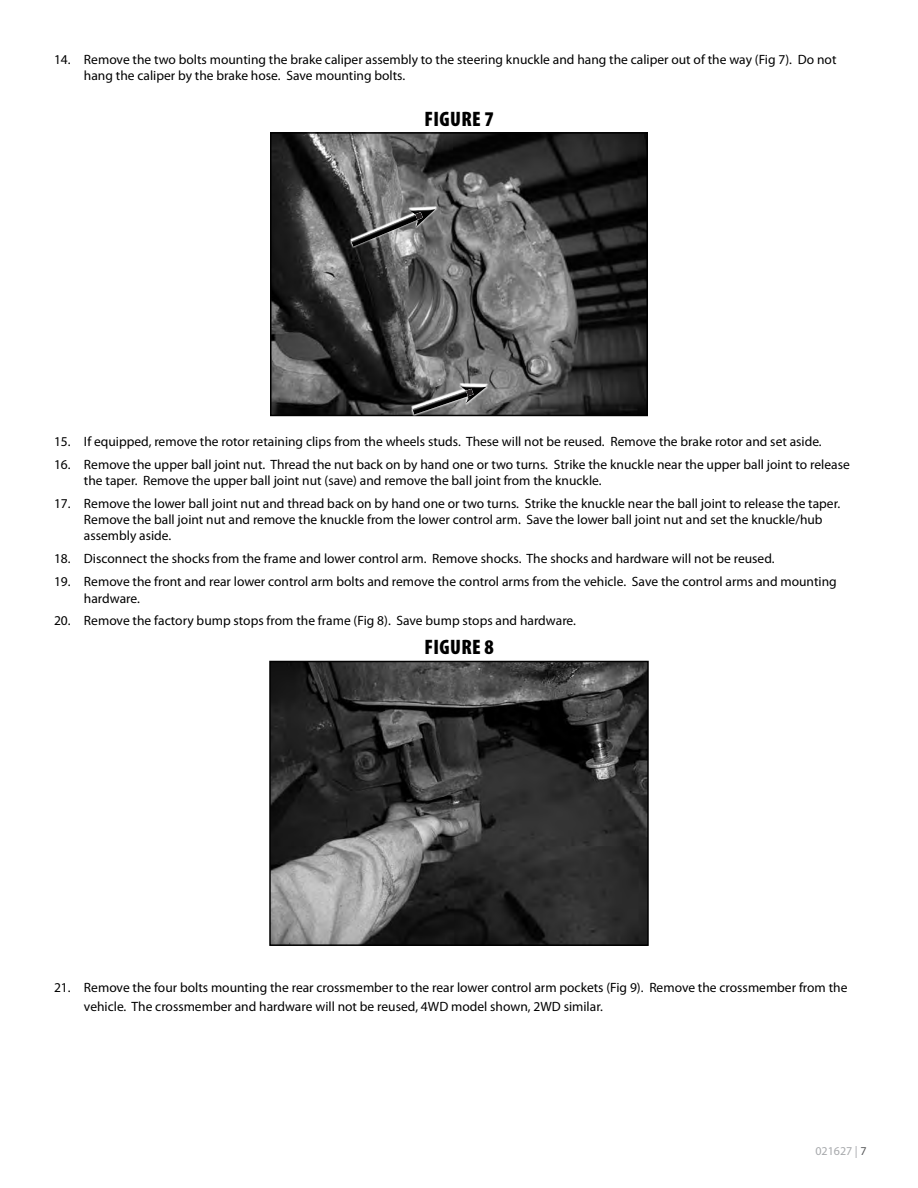
<style>
.page{position:relative;width:918px;height:1188px;background:#fff}
.page>*{position:absolute;margin:0;border:0;box-sizing:border-box;transform-origin:0 0}
.t1{font:900 condensed 21px "Myriad Pro";letter-spacing:.02em;color:#000}
.t2{font:13.5px/16.2px "Myriad Pro";color:#000}
.t3{font:12px "Myriad Pro";color:#a7a9ac}
.s1{color:#58595b}
</style>
<div class="page">
<img style="left:273px;top:135px;width:372px;height:278px">
<div style="left:270px;top:132px;width:378px;height:284px;border:2px solid #000"></div>
<svg style="left:350px;top:206px;width:87px;height:1px"></svg>
<div style="left:349px;top:207px;width:88px;height:42px;background:#fff;opacity:.75"></div>
<div style="left:350px;top:207px;width:87px;height:39px;background:#fff;opacity:.75"></div>
<div style="left:351px;top:208px;width:86px;height:39px;background:#000;opacity:.75"></div>
<svg style="left:411px;top:383px;width:77px;height:1px"></svg>
<div style="left:411px;top:384px;width:77px;height:33px;background:#fff;opacity:.75"></div>
<div style="left:412px;top:384px;width:76px;height:31px;background:#fff;opacity:.75"></div>
<div style="left:412px;top:386px;width:76px;height:29px;background:#000;opacity:.75"></div>
<img style="left:272px;top:664px;width:374px;height:279px">
<div style="left:269px;top:661px;width:380px;height:285px;border:2px solid #000"></div>
<p class="t2" style="left:84px;top:51px;width:754px;text-indent:-30px">14. Remove the two bolts mounting the brake caliper assembly to the steering knuckle and hang the caliper out of the way (Fig 7). Do not hang the caliper by the brake hose. Save mounting bolts.</p>
<h1 class="t1" style="left:424px;top:107px;width:71px">FIGURE 7</h1>
<p class="t2" style="left:54px;top:433px;width:769px">15. If equipped, remove the rotor retaining clips from the wheels studs. These will not be reused. Remove the brake rotor and set aside.</p>
<p class="t2" style="left:84px;top:456px;width:767px;text-indent:-30px">16. Remove the upper ball joint nut. Thread the nut back on by hand one or two turns. Strike the knuckle near the upper ball joint to release the taper. Remove the upper ball joint nut (save) and remove the ball joint from the knuckle.</p>
<p class="t2" style="left:84px;top:495px;width:758px;text-indent:-30px">17. Remove the lower ball joint nut and thread back on by hand one or two turns. Strike the knuckle near the ball joint to release the taper.<br>Remove the ball joint nut and remove the knuckle from the lower control arm. Save the lower ball joint nut and set the knuckle/hub assembly aside.</p>
<p class="t2" style="left:54px;top:551px;width:722px">18. Disconnect the shocks from the frame and lower control arm. Remove shocks. The shocks and hardware will not be reused.</p>
<p class="t2" style="left:84px;top:573px;width:754px;text-indent:-30px">19. Remove the front and rear lower control arm bolts and remove the control arms from the vehicle. Save the control arms and mounting hardware.</p>
<p class="t2" style="left:54px;top:613px;width:524px">20. Remove the factory bump stops from the frame (Fig 8). Save bump stops and hardware.</p>
<h1 class="t1" style="left:424px;top:636px;width:71px">FIGURE 8</h1>
<p class="t2" style="left:84px;top:978px;width:765px;line-height:18.9px;text-indent:-30px">21. Remove the four bolts mounting the rear crossmember to the rear lower control arm pockets (Fig 9). Remove the crossmember from the vehicle. The crossmember and hardware will not be reused, 4WD model shown, 2WD similar.</p>
<p class="t3" style="left:815px;top:1143px;width:53px">021627 | <span class="s1">7</span></p>
</div>
